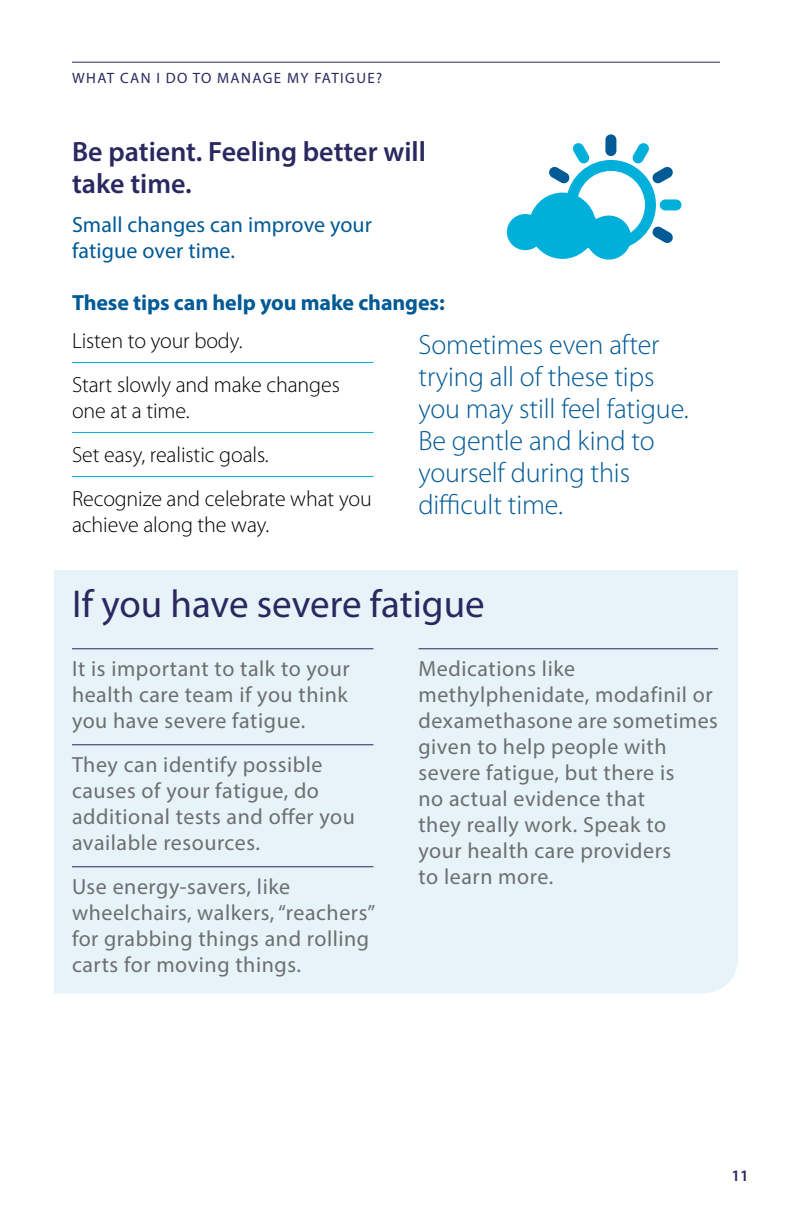
<style>
.page{position:relative;width:792px;height:1224px;background:#fff}
.page>*{position:absolute;margin:0;border:0;box-sizing:border-box;transform-origin:0 0}
.t1{font:39px "Myriad Pro";color:#2a285f}
.t2{font:300 28px/32px "Myriad Pro";letter-spacing:-.005em;color:#005a96}
.t3{font:600 28px/32px "Myriad Pro";color:#2a285f}
.t4{font:22px/26px "Myriad Pro";letter-spacing:.025em;color:#6d6e71}
.t5{font:300 22px/44px "Myriad Pro";letter-spacing:-.005em;color:#000}
.t6{font:22px/26px "Myriad Pro";letter-spacing:.005em;color:#005a96}
.t7{font:700 22px "Myriad Pro";letter-spacing:-.005em;color:#005a96}
.t8{font:600 16px "Myriad Pro";color:#2a285f}
.t9{font:15px "Myriad Pro";letter-spacing:.095em;color:#2a285f}
</style>
<div class="page">
<hr style="left:72px;top:362px;width:302px;height:1px;background:#00b0da">
<hr style="left:72px;top:432px;width:302px;height:1px;background:#00b0da">
<hr style="left:72px;top:476px;width:302px;height:1px;background:#00b0da">
<hr style="left:72px;top:62px;width:648px;height:1px;background:#2a285f">
<div style="left:605px;top:134px;width:11px;height:22px;background:#005a96;border-radius:5px"></div>
<div style="left:660px;top:199px;width:21px;height:11px;background:#00b0da;border-radius:5px"></div>
<svg style="left:507px;top:142px;width:167px;height:118px"></svg>
<div style="left:54px;top:570px;width:684px;height:424px;background:#e6f4f9"></div>
<hr style="left:72px;top:648px;width:302px;height:1px;background:#2a285f">
<hr style="left:72px;top:744px;width:302px;height:1px;background:#2a285f">
<hr style="left:72px;top:866px;width:302px;height:1px;background:#2a285f">
<hr style="left:418px;top:648px;width:300px;height:1px;background:#2a285f">
<p class="t9" style="left:72px;top:69px;width:312px">WHAT CAN I DO TO MANAGE MY FATIGUE?</p>
<h2 class="t3" style="left:72px;top:135px;width:355px">Be patient. Feeling better will take time.</h2>
<p class="t6" style="left:72px;top:211px;width:302px">Small changes can improve your fatigue over time.</p>
<h3 class="t7" style="left:72px;top:288px;width:374px">These tips can help you make changes:</h3>
<p class="t5" style="left:72px;top:319px;width:269px">Listen to your body.<br>Start slowly and make changes</p>
<p class="t5" style="left:72px;top:389px;width:301px">one at a time.<br>Set easy, realistic goals.<br>Recognize and celebrate what you</p>
<p class="t5" style="left:72px;top:503px;width:199px">achieve along the way.</p>
<p class="t2" style="left:418px;top:329px;width:272px">Sometimes even after trying all of these tips you may still feel fatigue.<br>Be gentle and kind to yourself during this difficult time.</p>
<h2 class="t1" style="left:72px;top:580px;width:414px">If you have severe fatigue</h2>
<p class="t4" style="left:72px;top:656px;width:279px;text-align:justify">It is important to talk to your health care team if you think you have severe fatigue.</p>
<p class="t4" style="left:72px;top:752px;width:284px">They can identify possible causes of your fatigue, do additional tests and offer you available resources.</p>
<p class="t4" style="left:72px;top:874px;width:305px">Use energy-savers, like wheelchairs, walkers, “reachers” for grabbing things and rolling carts for moving things.</p>
<p class="t4" style="left:418px;top:656px;width:301px">Medications like methylphenidate, modafinil or dexamethasone are sometimes given to help people with severe fatigue, but there is<br>no actual evidence that<br>they really work. Speak to<br>your health care providers<br>to learn more.</p>
<p class="t8" style="left:732px;top:1165px;width:19px">11</p>
</div>
